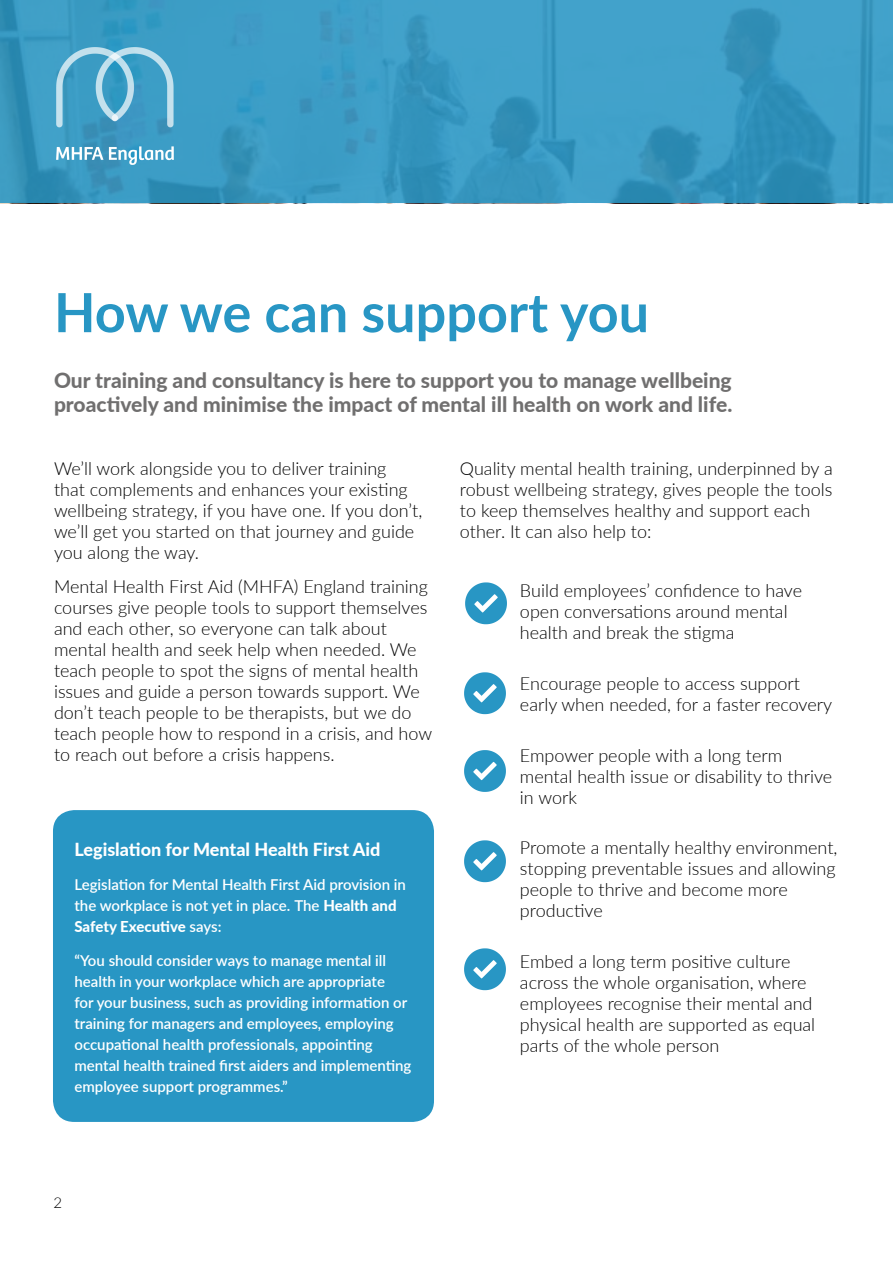
<style>
.page{position:relative;width:893px;height:1263px;background:#fff}
.page>*{position:absolute;margin:0;border:0;box-sizing:border-box;transform-origin:0 0}
.t1{font:700 54px "Lato";color:#2896c4}
.t2{font:800 21px/24px "Lato";color:#706f6f}
.t3{font:300 18px/21px "Lato";color:#000}
.t4{font:800 18px "Lato";color:#fff}
.t5{font:600 15px/21px "Lato";color:#fff}
.t6{font:300 15px "Lato";color:#000}
.s1{font-weight:800}
</style>
<div class="page">
<svg style="left:0;top:0;width:893px;height:203px;fill:#3d9ec7"></svg>
<svg style="left:465px;top:582px;width:42px;height:42px"></svg>
<svg style="left:464px;top:672px;width:42px;height:42px"></svg>
<svg style="left:464px;top:750px;width:42px;height:42px"></svg>
<svg style="left:464px;top:840px;width:42px;height:42px"></svg>
<svg style="left:464px;top:948px;width:42px;height:42px"></svg>
<div style="left:53px;top:810px;width:381px;height:312px;background:#2896c4;border-radius:21px"></div>
<img style="left:57px;top:48px;width:117px;height:117px">
<h1 class="t1" style="left:54px;top:273px;width:597px">How we can support you</h1>
<p class="t2" style="left:54px;top:367px;width:680px">Our training and consultancy is here to support you to manage wellbeing proactively and minimise the impact of mental ill health on work and life.</p>
<p class="t3" style="left:54px;top:458px;width:370px">We’ll work alongside you to deliver training<br>that complements and enhances your existing wellbeing strategy, if you have one. If you don’t, we’ll get you started on that journey and guide you along the way.</p>
<p class="t3" style="left:54px;top:575px;width:380px">Mental Health First Aid (MHFA) England training courses give people tools to support themselves and each other, so everyone can talk about mental health and seek help when needed. We teach people to spot the signs of mental health issues and guide a person towards support. We don’t teach people to be therapists, but we do teach people how to respond in a crisis, and how to reach out before a crisis happens.</p>
<p class="t4" style="left:74px;top:836px;width:307px">Legislation for Mental Health First Aid</p>
<p class="t5" style="left:74px;top:873px;width:333px">Legislation for Mental Health First Aid provision in the workplace is not yet in place. The <span class="s1">Health and<br>Safety Executive</span> says:</p>
<p class="t5" style="left:74px;top:949px;width:338px">“You should consider ways to manage mental ill health in your workplace which are appropriate<br>for your business, such as providing information or training for managers and employees, employing occupational health professionals, appointing mental health trained first aiders and implementing employee support programmes.”</p>
<p class="t3" style="left:460px;top:458px;width:374px">Quality mental health training, underpinned by a robust wellbeing strategy, gives people the tools to keep themselves healthy and support each other. It can also help to:</p>
<p class="t3" style="left:520px;top:579px;width:284px">Build employees’ confidence to have open conversations around mental health and break the stigma</p>
<p class="t3" style="left:520px;top:672px;width:314px">Encourage people to access support early when needed, for a faster recovery</p>
<p class="t3" style="left:520px;top:744px;width:314px">Empower people with a long term mental health issue or disability to thrive in work</p>
<p class="t3" style="left:520px;top:837px;width:319px">Promote a mentally healthy environment, stopping preventable issues and allowing people to thrive and become more productive</p>
<p class="t3" style="left:520px;top:950px;width:297px">Embed a long term positive culture across the whole organisation, where employees recognise their mental and physical health are supported as equal parts of the whole person</p>
<p class="t6" style="left:53px;top:1192px;width:10px">2</p>
</div>
